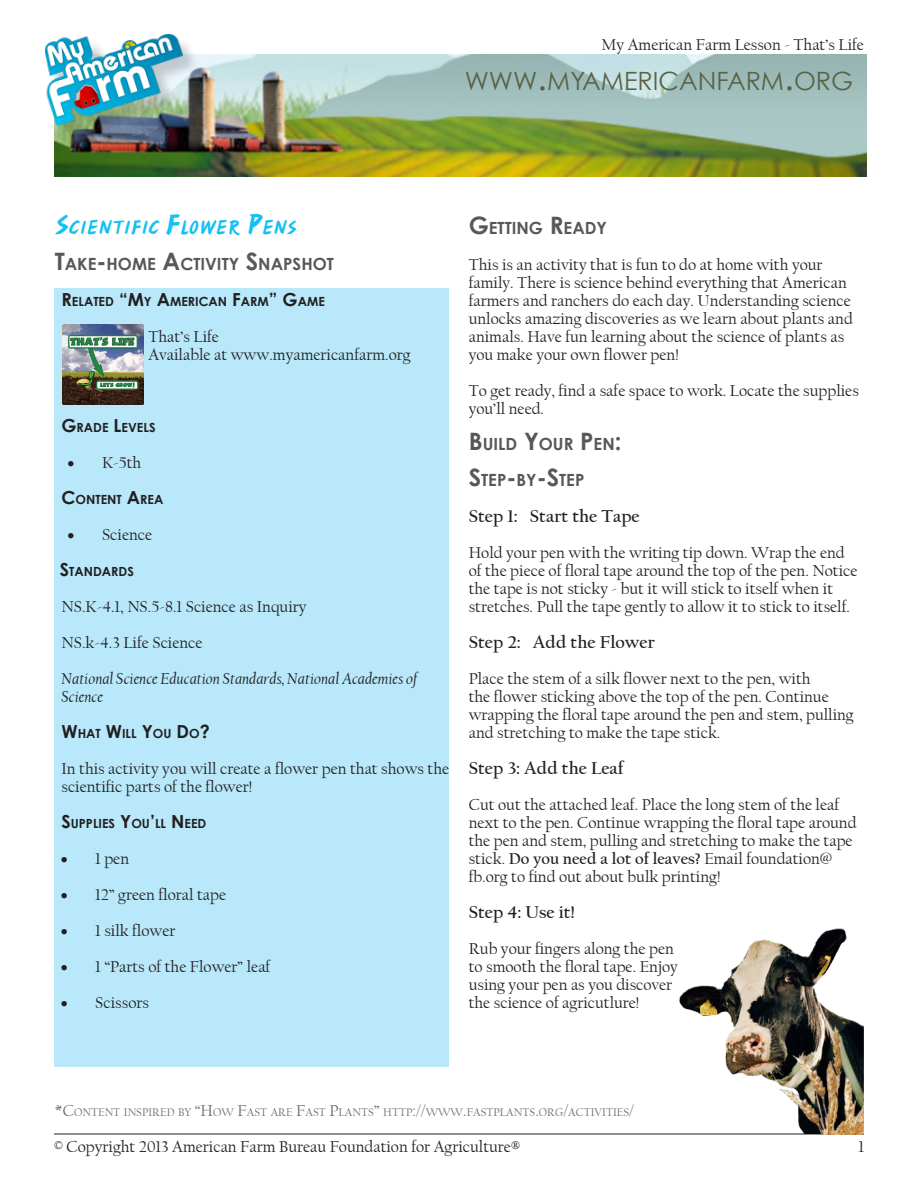
<style>
.page{position:relative;width:918px;height:1188px;background:#fff}
.page>*{position:absolute;margin:0;border:0;box-sizing:border-box;transform-origin:0 0}
.t1{font:25.2px "Century Gothic";color:#5a6246}
.Page_Title{font:21px "Ashley Script";color:#15c0f2}
.Teaching_Step{font:700 18px "Californian FB";color:#231f20}
.Heading{font:700 16.8px "Century Gothic";color:#57585a}
.Body_Text{font:16.5px/18px "Californian FB";color:#231f20}
.Body_Text-2{font:italic 16.5px/18px "Californian FB";color:#231f20}
.Mini_Header{font:700 12.6px "Century Gothic";color:#231f20}
.Page_Title-2{font:11.55px "Californian FB";color:#6c6d70}
.s1{font-size:36px}
.s2{font-size:30px}
.s3{font-size:24px}
.s4{font-size:18px}
.s5{font-weight:700}
.s6{font-size:16.5px}
</style>
<div class="page">
<hr style="left:54px;top:1134px;width:810px;height:1px;background:#231f20">
<img style="left:679px;top:929px;width:181px;height:205px">
<img style="left:778px;top:1024px;width:86px;height:110px">
<img style="left:54px;top:54px;width:813px;height:122px">
<div style="left:55px;top:288px;width:394px;height:778px;background:#b8e8fa"></div>
<div style="left:48px;top:37px;width:152px;height:106px;background:#231f20;opacity:.2"></div>
<img style="left:45px;top:34px;width:137px;height:91px">
<img style="left:62px;top:324px;width:81px;height:81px">
<p class="Body_Text" style="left:602px;top:36px;width:264px">My American Farm Lesson - That’s Life</p>
<h1 class="t1" style="left:465px;top:66px;width:390px">WWW<span class="s1">.</span>MYAMERICANFARM<span class="s1">.</span>ORG</h1>
<p class="Page_Title" style="left:55px;top:216px;width:243px"><span class="s2">S</span>CIENTIFIC <span class="s2">F</span>LOWER <span class="s2">P</span>ENS</p>
<p class="Heading" style="left:55px;top:253px;width:280px"><span class="s3">T</span>AKE<span class="s3">-</span>HOME <span class="s3">A</span>CTIVITY <span class="s3">S</span>NAPSHOT</p>
<p class="Mini_Header" style="left:62px;top:294px;width:265px"><span class="s4">R</span>ELATED <span class="s4">“M</span>Y <span class="s4">A</span>MERICAN <span class="s4">F</span>ARM<span class="s4">” G</span>AME</p>
<p class="Body_Text" style="left:148px;top:328px;width:264px">That’s Life<br>Available at www.myamericanfarm.org</p>
<p class="Mini_Header" style="left:62px;top:420px;width:95px"><span class="s4">G</span>RADE <span class="s4">L</span>EVELS</p>
<p class="Body_Text" style="left:68px;top:454px;width:75px">• K-5th</p>
<p class="Mini_Header" style="left:62px;top:492px;width:103px"><span class="s4">C</span>ONTENT <span class="s4">A</span>REA</p>
<p class="Body_Text" style="left:68px;top:526px;width:86px">• Science</p>
<p class="Mini_Header" style="left:60px;top:564px;width:75px"><span class="s4">S</span>TANDARDS</p>
<p class="Body_Text" style="left:62px;top:598px;width:247px">NS.K-4.1, NS.5-8.1 Science as Inquiry</p>
<p class="Body_Text" style="left:62px;top:634px;width:143px">NS.k-4.3 Life Science</p>
<p class="Body_Text-2" style="left:62px;top:670px;width:357px">National Science Education Standards, National Academies of<br>Science</p>
<p class="Mini_Header" style="left:62px;top:726px;width:150px"><span class="s4">W</span>HAT <span class="s4">W</span>ILL <span class="s4">Y</span>OU <span class="s4">D</span>O<span class="s4">?</span></p>
<p class="Body_Text" style="left:62px;top:760px;width:389px">In this activity you will create a flower pen that shows the scientific parts of the flower!</p>
<p class="Mini_Header" style="left:62px;top:816px;width:146px"><span class="s4">S</span>UPPLIES <span class="s4">Y</span>OU<span class="s4">’</span>LL <span class="s4">N</span> EED</p>
<p class="Body_Text" style="left:61px;top:850px;width:70px">• 1 pen</p>
<p class="Body_Text" style="left:61px;top:886px;width:167px">• 12” green floral tape</p>
<p class="Body_Text" style="left:61px;top:922px;width:116px">• 1 silk flower</p>
<p class="Body_Text" style="left:61px;top:958px;width:211px">• 1 “Parts of the Flower” leaf</p>
<p class="Body_Text" style="left:61px;top:994px;width:90px">• Scissors</p>
<p class="Heading" style="left:469px;top:217px;width:140px"><span class="s3">G</span>ETTING <span class="s3">R</span>EADY</p>
<p class="Body_Text" style="left:469px;top:256px;width:386px">This is an activity that is fun to do at home with your family. There is science behind everything that American farmers and ranchers do each day. Understanding science unlocks amazing discoveries as we learn about plants and animals. Have fun learning about the science of plants as you make your own flower pen!</p>
<p class="Body_Text" style="left:469px;top:382px;width:392px">To get ready, find a safe space to work. Locate the supplies you’ll need.</p>
<p class="Heading" style="left:469px;top:433px;width:154px"><span class="s3">B</span>UILD <span class="s3">Y</span>OUR <span class="s3">P</span>EN<span class="s3">:</span></p>
<p class="Heading" style="left:469px;top:469px;width:117px"><span class="s3">S</span>TEP<span class="s3">-</span>BY<span class="s3">-S</span>TEP</p>
<p class="Teaching_Step" style="left:469px;top:506px;width:173px">Step 1: Start the Tape</p>
<p class="Body_Text" style="left:469px;top:544px;width:390px">Hold your pen with the writing tip down. Wrap the end of the piece of floral tape around the top of the pen. Notice the tape is not sticky - but it will stick to itself when it stretches. Pull the tape gently to allow it to stick to itself.</p>
<p class="Teaching_Step" style="left:469px;top:632px;width:188px">Step 2: Add the Flower</p>
<p class="Body_Text" style="left:469px;top:670px;width:387px">Place the stem of a silk flower next to the pen, with<br>the flower sticking above the top of the pen. Continue wrapping the floral tape around the pen and stem, pulling and stretching to make the tape stick.</p>
<p class="Teaching_Step" style="left:469px;top:758px;width:157px">Step 3: Add the Leaf</p>
<p class="Body_Text" style="left:469px;top:796px;width:389px">Cut out the attached leaf. Place the long stem of the leaf next to the pen. Continue wrapping the floral tape around the pen and stem, pulling and stretching to make the tape stick. <span class="s5">Do you need a lot of leaves?</span> Email foundation@ fb.org to find out about bulk printing!</p>
<p class="Teaching_Step" style="left:469px;top:902px;width:108px">Step 4: Use it!</p>
<p class="Body_Text" style="left:469px;top:940px;width:211px">Rub your fingers along the pen to smooth the floral tape. Enjoy using your pen as you discover the science of agricutlure!</p>
<p class="Page_Title-2" style="left:55px;top:1106px;width:581px"><span class="s6">*C</span>ONTENT INSPIRED BY <span class="s6">“H</span>OW <span class="s6">F</span>AST ARE <span class="s6">F</span>AST <span class="s6">P</span>LANTS<span class="s6">”</span> HTTP<span class="s6">://</span>WWW<span class="s6">.</span>FASTPLANTS<span class="s6">.</span>ORG<span class="s6">/</span>ACTIVITIES<span class="s6">/</span></p>
<p class="Body_Text" style="left:54px;top:1138px;width:467px">© Copyright 2013 American Farm Bureau Foundation for Agriculture®</p>
<p class="Body_Text" style="left:858px;top:1138px;width:7px">1</p>
</div>
